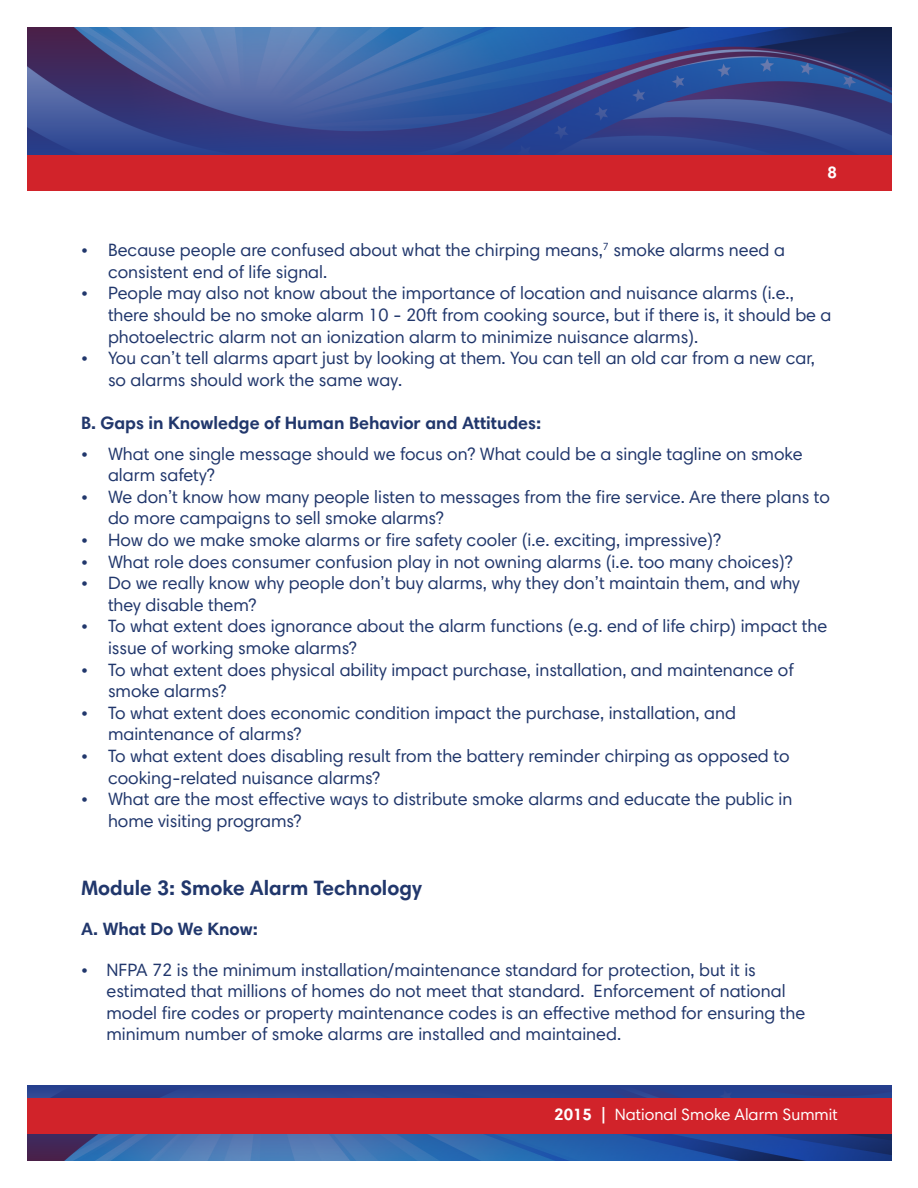
<style>
.page{position:relative;width:918px;height:1188px;background:#fff}
.page>*{position:absolute;margin:0;border:0;box-sizing:border-box;transform-origin:0 0}
.t1{font:700 21px "Harmonia Sans Std";color:#21376c}
.t2{font:18px/21.6px "Harmonia Sans Std";color:#21376c}
.t3{font:700 18px "Harmonia Sans Std";color:#21376c}
.t4{font:16.5px "Harmonia Sans Std";color:#fff}
.t5{font:700 16.5px "Harmonia Sans Std";color:#fff}
.s1{font-weight:700}
</style>
<div class="page">
<img style="left:28px;top:27px;width:864px;height:128px">
<img style="left:28px;top:1086px;width:864px;height:75px">
<div style="left:28px;top:155px;width:864px;height:35px;background:#d1232a"></div>
<div style="left:28px;top:1098px;width:864px;height:35px;background:#d1232a"></div>
<p class="t5" style="left:828px;top:162px;width:11px">8</p>
<p class="t2" style="left:81px;top:239px;width:705px">• Because people are confused about what the chirping means,<sup>7</sup> smoke alarms need a</p>
<p class="t2" style="left:108px;top:261px;width:221px">consistent end of life signal.</p>
<p class="t2" style="left:108px;top:282px;width:725px;text-indent:-27px">• People may also not know about the importance of location and nuisance alarms (i.e., there should be no smoke alarm 10 - 20ft from cooking source, but if there is, it should be a photoelectric alarm not an ionization alarm to minimize nuisance alarms).</p>
<p class="t2" style="left:108px;top:347px;width:708px;text-indent:-27px">• You can’t tell alarms apart just by looking at them. You can tell an old car from a new car, so alarms should work the same way.</p>
<p class="t3" style="left:81px;top:411px;width:462px">B. Gaps in Knowledge of Human Behavior and Attitudes:</p>
<p class="t2" style="left:108px;top:442px;width:696px;text-indent:-27px">• What one single message should we focus on? What could be a single tagline on smoke alarm safety?</p>
<p class="t2" style="left:108px;top:486px;width:723px;text-indent:-27px">• We don’t know how many people listen to messages from the fire service. Are there plans to do more campaigns to sell smoke alarms?</p>
<p class="t2" style="left:81px;top:529px;width:642px">• How do we make smoke alarms or fire safety cooler (i.e. exciting, impressive)?</p>
<p class="t2" style="left:81px;top:550px;width:713px">• What role does consumer confusion play in not owning alarms (i.e. too many choices)?</p>
<p class="t2" style="left:108px;top:572px;width:693px;text-indent:-27px">• Do we really know why people don’t buy alarms, why they don’t maintain them, and why they disable them?</p>
<p class="t2" style="left:108px;top:615px;width:721px;text-indent:-27px">• To what extent does ignorance about the alarm functions (e.g. end of life chirp) impact the issue of working smoke alarms?</p>
<p class="t2" style="left:108px;top:658px;width:687px;text-indent:-27px">• To what extent does physical ability impact purchase, installation, and maintenance of smoke alarms?</p>
<p class="t2" style="left:108px;top:702px;width:629px;text-indent:-27px">• To what extent does economic condition impact the purchase, installation, and maintenance of alarms?</p>
<p class="t2" style="left:108px;top:745px;width:683px;text-indent:-27px">• To what extent does disabling result from the battery reminder chirping as opposed to cooking-related nuisance alarms?</p>
<p class="t2" style="left:108px;top:788px;width:686px;text-indent:-27px">• What are the most effective ways to distribute smoke alarms and educate the public in home visiting programs?</p>
<p class="t1" style="left:81px;top:875px;width:342px">Module 3: Smoke Alarm Technology</p>
<p class="t3" style="left:81px;top:918px;width:178px">A. What Do We Know:</p>
<p class="t2" style="left:107px;top:958px;width:700px;text-indent:-26px">• NFPA 72 is the minimum installation/maintenance standard for protection, but it is estimated that millions of homes do not meet that standard. Enforcement of national model fire codes or property maintenance codes is an effective method for ensuring the minimum number of smoke alarms are installed and maintained.</p>
<p class="t4" style="left:554px;top:1104px;width:285px"><span class="s1">2015 |</span> National Smoke Alarm Summit</p>
</div>
